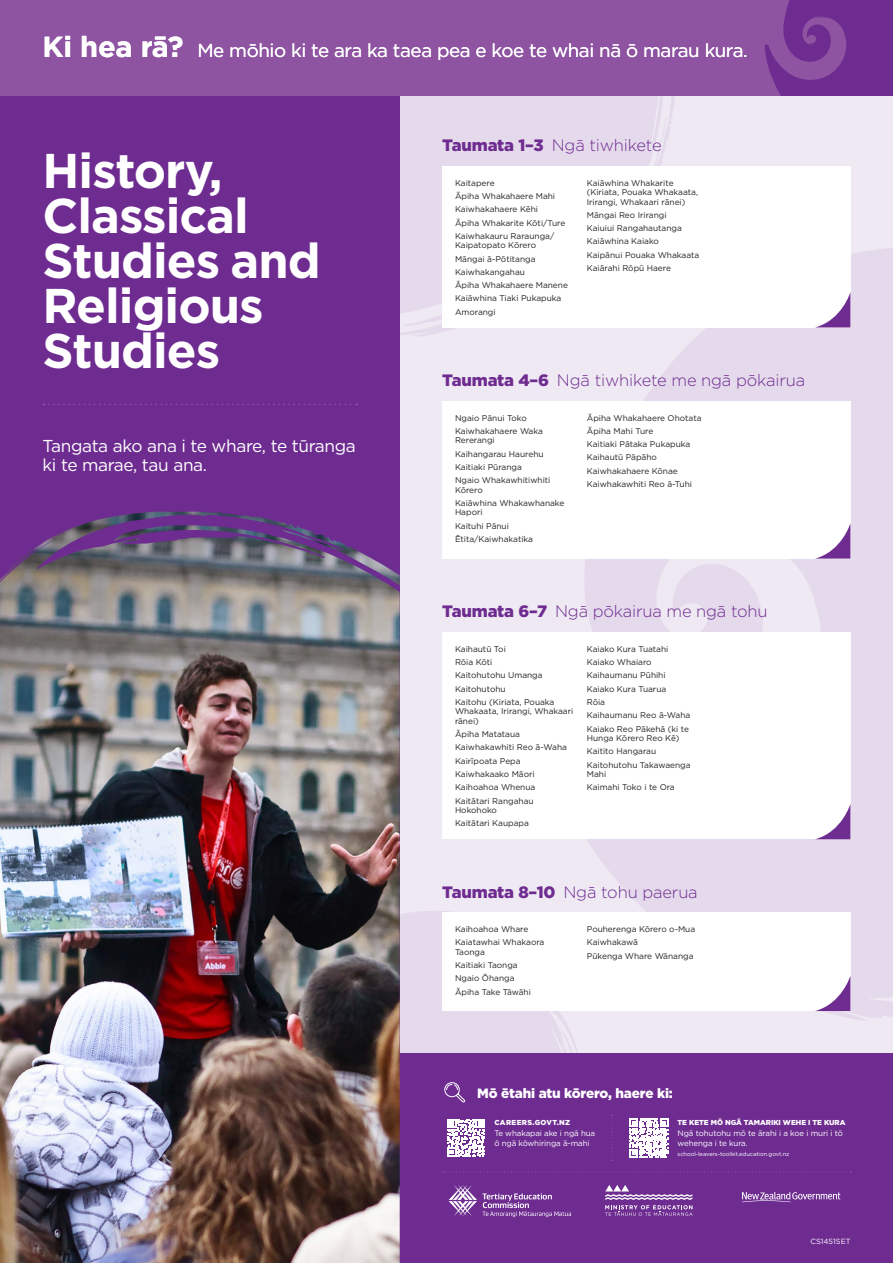
<style>
.page{position:relative;width:893px;height:1263px;background:#efe9f3}
.page>*{position:absolute;margin:0;border:0;box-sizing:border-box;transform-origin:0 0}
.t1{font:700 48.75px/45px "Gotham";letter-spacing:-.02em;color:#fff}
.where_to{font:18.75px "Gotham";letter-spacing:-.02em;color:#fff}
.Whakatauki_Small_Mao{font:17.25px/18.8px "Gotham";letter-spacing:-.02em;color:#fff}
.t2{font:300 16.5px "Gotham";letter-spacing:-.01em;color:#6e2c91}
.t3{font:900 13.5px "Gotham";letter-spacing:-.01em;color:#fff}
.Small_body{font:8.32px/9.4px "Gotham";color:#231f20}
.t4{font:7.95px/10.1px "Gotham";letter-spacing:-.01em;color:#fff}
.t5{font:7.5px "Gotham";color:#fff}
.t6{font:900 7.2px "Gotham";color:#fff}
.t7{font:900 7.2px "Gotham";letter-spacing:.05em;color:#fff}
.t8{font:5.78px "Gotham";letter-spacing:-.01em;color:#fff}
.s1{font-weight:700;font-size:28.95px}
.s2{font-weight:900}
</style>
<div class="page">
<svg style="left:400px;top:911px;width:184px;height:143px;fill:#e5daeb"></svg>
<svg style="left:400px;top:96px;width:275px;height:240px;fill:#e5daeb"></svg>
<svg style="left:517px;top:246px;width:376px;height:775px;fill:#e5daeb"></svg>
<div style="left:0;top:1054px;width:893px;height:209px;background:#6e2c91"></div>
<div style="left:0;top:0;width:400px;height:1263px;background:#6e2c91"></div>
<div style="left:0;top:0;width:893px;height:96px;background:#8e54a2"></div>
<svg style="left:765px;top:0;width:128px;height:96px"></svg>
<img style="left:0;top:512px;width:400px;height:751px">
<svg style="left:605px;top:1185px;width:87px;height:31px"></svg>
<img style="left:448px;top:1185px;width:124px;height:33px">
<svg style="left:742px;top:1192px;width:98px;height:10px"></svg>
<svg style="left:630px;top:1119px;width:38px;height:38px"></svg>
<svg style="left:447px;top:1119px;width:38px;height:38px"></svg>
<svg style="left:444px;top:1082px;width:21px;height:20px"></svg>
<svg style="left:443px;top:1171px;width:408px;height:2px"></svg>
<svg style="left:611px;top:1115px;width:2px;height:46px"></svg>
<div style="left:442px;top:166px;width:408px;height:161px;background:#fff"></div>
<div style="left:442px;top:401px;width:408px;height:158px;background:#fff"></div>
<div style="left:442px;top:632px;width:408px;height:207px;background:#fff"></div>
<div style="left:442px;top:913px;width:408px;height:98px;background:#fff"></div>
<svg style="left:44px;top:404px;width:313px;height:1px"></svg>
<svg style="left:817px;top:293px;width:33px;height:34px"></svg>
<svg style="left:815px;top:524px;width:35px;height:35px"></svg>
<svg style="left:816px;top:805px;width:34px;height:34px"></svg>
<svg style="left:815px;top:977px;width:35px;height:34px"></svg>
<p class="where_to" style="left:43px;top:39px;width:707px"><span class="s1">Ki hea rā?</span> Me mōhio ki te ara ka taea pea e koe te whai nā ō marau kura.</p>
<p class="t1" style="left:43px;top:148px;width:280px">History,<br>Classical<br>Studies and<br>Religious<br>Studies</p>
<p class="Whakatauki_Small_Mao" style="left:43px;top:436px;width:315px">Tangata ako ana i te whare, te tūranga ki te marae, tau ana.</p>
<h1 class="t2" style="left:442px;top:135px;width:221px"><span class="s2">Taumata 1–3</span> Ngā tiwhikete</h1>
<p class="Small_body" style="left:455px;top:178px;width:41px">Kaitapere</p>
<p class="Small_body" style="left:455px;top:191px;width:102px">Āpiha Whakahaere Mahi</p>
<p class="Small_body" style="left:455px;top:204px;width:84px">Kaiwhakahaere Kēhi</p>
<p class="Small_body" style="left:455px;top:218px;width:112px">Āpiha Whakarite Kōti/Ture</p>
<p class="Small_body" style="left:455px;top:231px;width:101px">Kaiwhakauru Raraunga/<br>Kaipatopato Kōrero</p>
<p class="Small_body" style="left:455px;top:254px;width:82px">Māngai ā-Pōtitanga</p>
<p class="Small_body" style="left:455px;top:267px;width:72px">Kaiwhakangahau</p>
<p class="Small_body" style="left:455px;top:280px;width:114px">Āpiha Whakahaere Manene</p>
<p class="Small_body" style="left:455px;top:294px;width:108px">Kaiāwhina Tiaki Pukapuka</p>
<p class="Small_body" style="left:455px;top:307px;width:42px">Amorangi</p>
<p class="Small_body" style="left:587px;top:178px;width:113px">Kaiāwhina Whakarite (Kiriata, Pouaka Whakaata,<br>Irirangi, Whakaari rānei)</p>
<p class="Small_body" style="left:587px;top:210px;width:81px">Māngai Reo Irirangi</p>
<p class="Small_body" style="left:587px;top:223px;width:97px">Kaiuiui Rangahautanga</p>
<p class="Small_body" style="left:587px;top:237px;width:74px">Kaiāwhina Kaiako</p>
<p class="Small_body" style="left:587px;top:250px;width:114px">Kaipānui Pouaka Whakaata</p>
<p class="Small_body" style="left:587px;top:263px;width:86px">Kaiārahi Rōpū Haere</p>
<h1 class="t2" style="left:442px;top:370px;width:364px"><span class="s2">Taumata 4–6</span> Ngā tiwhikete me ngā pōkairua</h1>
<p class="Small_body" style="left:455px;top:413px;width:73px">Ngaio Pānui Toko</p>
<p class="Small_body" style="left:455px;top:426px;width:89px">Kaiwhakahaere Waka<br>Rererangi</p>
<p class="Small_body" style="left:455px;top:449px;width:90px">Kaihangarau Haurehu</p>
<p class="Small_body" style="left:455px;top:462px;width:68px">Kaitiaki Pūranga</p>
<p class="Small_body" style="left:455px;top:475px;width:97px">Ngaio Whakawhitiwhiti<br>Kōrero</p>
<p class="Small_body" style="left:455px;top:498px;width:111px">Kaiāwhina Whakawhanake<br>Hapori</p>
<p class="Small_body" style="left:455px;top:521px;width:55px">Kaituhi Pānui</p>
<p class="Small_body" style="left:455px;top:534px;width:80px">Ētita/Kaiwhakatika</p>
<p class="Small_body" style="left:587px;top:413px;width:116px">Āpiha Whakahaere Ohotata</p>
<p class="Small_body" style="left:587px;top:426px;width:68px">Āpiha Mahi Ture</p>
<p class="Small_body" style="left:587px;top:439px;width:105px">Kaitiaki Pātaka Pukapuka</p>
<p class="Small_body" style="left:587px;top:453px;width:72px">Kaihautū Pāpāho</p>
<p class="Small_body" style="left:587px;top:466px;width:92px">Kaiwhakahaere Kōnae</p>
<p class="Small_body" style="left:587px;top:479px;width:107px">Kaiwhakawhiti Reo ā-Tuhi</p>
<h1 class="t2" style="left:442px;top:601px;width:327px"><span class="s2">Taumata 6–7</span> Ngā pōkairua me ngā tohu</h1>
<p class="Small_body" style="left:455px;top:644px;width:52px">Kaihautū Toi</p>
<p class="Small_body" style="left:455px;top:657px;width:39px">Rōia Kōti</p>
<p class="Small_body" style="left:455px;top:670px;width:89px">Kaitohutohu Umanga</p>
<p class="Small_body" style="left:455px;top:684px;width:52px">Kaitohutohu</p>
<p class="Small_body" style="left:455px;top:697px;width:120px">Kaitohu (Kiriata, Pouaka<br>Whakaata, Irirangi, Whakaari rānei)</p>
<p class="Small_body" style="left:455px;top:729px;width:67px">Āpiha Matataua</p>
<p class="Small_body" style="left:455px;top:743px;width:113px">Kaiwhakawhiti Reo ā-Waha</p>
<p class="Small_body" style="left:455px;top:756px;width:67px">Kairīpoata Pepa</p>
<p class="Small_body" style="left:455px;top:769px;width:81px">Kaiwhakaako Māori</p>
<p class="Small_body" style="left:455px;top:782px;width:82px">Kaihoahoa Whenua</p>
<p class="Small_body" style="left:455px;top:796px;width:80px">Kaitātari Rangahau<br>Hokohoko</p>
<p class="Small_body" style="left:455px;top:818px;width:75px">Kaitātari Kaupapa</p>
<p class="Small_body" style="left:587px;top:644px;width:83px">Kaiako Kura Tuatahi</p>
<p class="Small_body" style="left:587px;top:657px;width:66px">Kaiako Whaiaro</p>
<p class="Small_body" style="left:587px;top:671px;width:80px">Kaihaumanu Pūhihi</p>
<p class="Small_body" style="left:587px;top:684px;width:81px">Kaiako Kura Tuarua</p>
<p class="Small_body" style="left:587px;top:697px;width:20px">Rōia</p>
<p class="Small_body" style="left:587px;top:710px;width:105px">Kaihaumanu Reo ā-Waha</p>
<p class="Small_body" style="left:587px;top:724px;width:104px">Kaiako Reo Pākehā (ki te<br>Hunga Kōrero Reo Kē)</p>
<p class="Small_body" style="left:587px;top:746px;width:71px">Kaitito Hangarau</p>
<p class="Small_body" style="left:587px;top:760px;width:105px">Kaitohutohu Takawaenga<br>Mahi</p>
<p class="Small_body" style="left:587px;top:782px;width:89px">Kaimahi Toko i te Ora</p>
<h1 class="t2" style="left:442px;top:882px;width:257px"><span class="s2">Taumata 8–10</span> Ngā tohu paerua</h1>
<p class="Small_body" style="left:455px;top:924px;width:75px">Kaihoahoa Whare</p>
<p class="Small_body" style="left:455px;top:938px;width:91px">Kaiatawhai Whakaora<br>Taonga</p>
<p class="Small_body" style="left:455px;top:960px;width:64px">Kaitiaki Taonga</p>
<p class="Small_body" style="left:455px;top:974px;width:61px">Ngaio Ōhanga</p>
<p class="Small_body" style="left:455px;top:987px;width:77px">Āpiha Take Tāwāhi</p>
<p class="Small_body" style="left:587px;top:924px;width:110px">Pouherenga Kōrero o-Mua</p>
<p class="Small_body" style="left:587px;top:938px;width:53px">Kaiwhakawā</p>
<p class="Small_body" style="left:587px;top:951px;width:108px">Pūkenga Whare Wānanga</p>
<h3 class="t3" style="left:477px;top:1083px;width:197px">Mō ētahi atu kōrero, haere ki:</h3>
<p class="t7" style="left:494px;top:1117px;width:78px">CAREERS.GOVT.NZ</p>
<p class="t4" style="left:494px;top:1128px;width:102px">Te whakapai ake i ngā hua ō ngā kōwhiringa ā-mahi</p>
<p class="t6" style="left:677px;top:1117px;width:169px">TE KETE MŌ NGĀ TAMARIKI WEHE I TE KURA</p>
<p class="t4" style="left:677px;top:1128px;width:167px">Ngā tohutohu mō te ārahi i a koe i muri i tō wehenga i te kura.</p>
<p class="t8" style="left:677px;top:1150px;width:113px">school-leavers-toolkit.education.govt.nz</p>
<p class="t5" style="left:810px;top:1237px;width:41px">CS1451SET</p>
</div>
